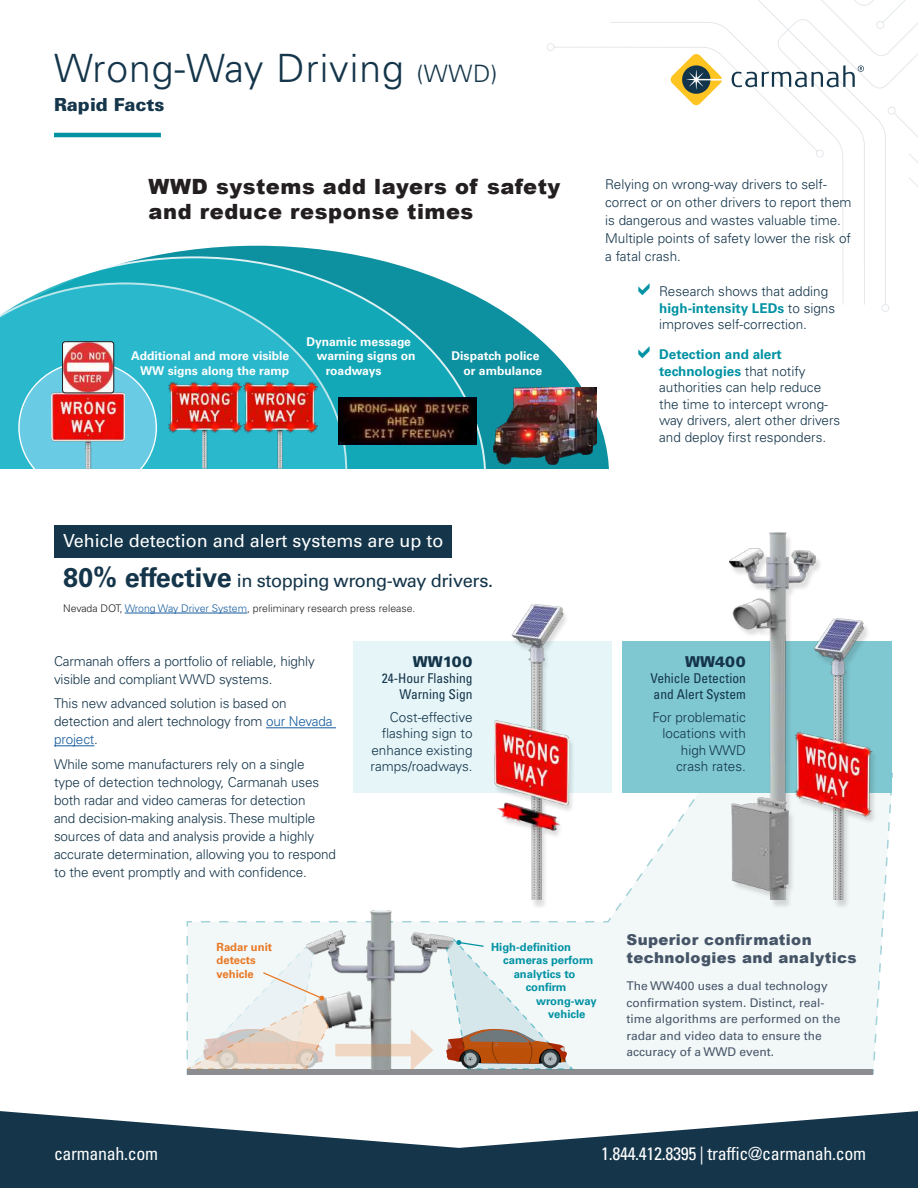
<style>
.page{position:relative;width:918px;height:1188px;background:#fff}
.page>*{position:absolute;margin:0;border:0;box-sizing:border-box;transform-origin:0 0}
.t1{font:300 39px "Univers LT Std";letter-spacing:.025em;color:#14354a}
.t2{font:900 21px/25.2px "Arial";letter-spacing:.025em;color:#231f20}
.t3{font:18.15px "Univers LT Std";letter-spacing:-.025em;color:#14354a}
.t4{font:condensed 18px "Univers LT Std";letter-spacing:-.02em;color:#fff}
.t5{font:18px "Univers LT Std";color:#fff}
.t6{font:900 18px "Univers LT Std";color:#14354a}
.t7{font:900 15px/18px "Arial";letter-spacing:.025em;color:#455567}
.t8{font:900 15px "Univers LT Std";color:#14354a}
.t9{font:300 13.5px/18px "Univers LT Std";letter-spacing:-.01em;color:#14354a}
.t10{font:condensed 13.5px/16.2px "Univers LT Std";color:#14354a;text-align:right}
.t11{font:700 12.15px/14.5px "Univers LT Std";color:#fff;text-align:right}
.t12{font:12px/16.5px "Univers LT Std";color:#455567}
.t13{font:700 11.25px "Univers LT Std";color:#0092a3}
.t14{font:700 11.25px/13.5px "Univers LT Std";color:#e87924}
.t15{font:300 10.5px "Univers LT Std";color:#231f20}
.s1{font-size:24px}
.s2{font-weight:700;color:#0092a3}
.s3{font-weight:700;font-size:27px}
.s4{color:#175d9e}
</style>
<div class="page">
<svg style="left:547px;top:0;width:371px;height:312px"></svg>
<svg style="left:671px;top:54px;width:51px;height:51px"></svg>
<svg style="left:732px;top:65px;width:132px;height:22px"></svg>
<svg style="left:186px;top:772px;width:707px;height:303px"></svg>
<div style="left:353px;top:641px;width:259px;height:152px;background:#e5f5f8"></div>
<div style="left:622px;top:641px;width:270px;height:152px;background:#7fc8d1"></div>
<hr style="left:54px;top:133px;width:107px;height:4px;background:#0092a3">
<div style="left:54px;top:525px;width:397px;height:33px;background:#14354a"></div>
<hr style="left:125px;top:613px;width:122px;height:1px;background:#175d9e">
<svg style="left:153px;top:244px;width:458px;height:225px"></svg>
<svg style="left:64px;top:256px;width:422px;height:213px;background:#2faab8"></svg>
<svg style="left:0;top:282px;width:347px;height:187px;background:#2db6c8"></svg>
<img style="left:168px;top:377px;width:150px;height:92px">
<img style="left:493px;top:388px;width:104px;height:76px">
<svg style="left:18px;top:361px;width:139px;height:108px;background:#5dc7dd"></svg>
<img style="left:52px;top:393px;width:73px;height:76px">
<img style="left:64px;top:343px;width:50px;height:50px">
<div style="left:62px;top:341px;width:52px;height:52px;border:1px solid #231f20;border-radius:3px"></div>
<img style="left:339px;top:397px;width:138px;height:48px">
<div style="left:494px;top:606px;width:81px;height:303px;background:#231f20;opacity:.15"></div>
<img style="left:494px;top:604px;width:74px;height:296px">
<div style="left:729px;top:534px;width:94px;height:376px;background:#231f20;opacity:.15"></div>
<img style="left:730px;top:533px;width:86px;height:367px">
<div style="left:795px;top:621px;width:84px;height:288px;background:#231f20;opacity:.15"></div>
<img style="left:795px;top:619px;width:78px;height:281px">
<hr style="left:266px;top:727px;width:70px;height:1px;background:#175d9e">
<hr style="left:54px;top:745px;width:40px;height:1px;background:#175d9e">
<div style="left:188px;top:1069px;width:685px;height:6px;background:#8b8d90"></div>
<img style="left:306px;top:911px;width:148px;height:25px">
<svg style="left:186px;top:936px;width:678px;height:138px"></svg>
<svg style="left:0;top:1111px;width:918px;height:77px;fill:#14354a"></svg>
<svg style="left:639px;top:283px;width:11px;height:12px"></svg>
<h1 class="t1" style="left:54px;top:45px;width:445px">Wrong-Way Driving <span class="s1">(WWD)</span></h1>
<h3 class="t6" style="left:54px;top:93px;width:112px">Rapid Facts</h3>
<h2 class="t2" style="left:149px;top:173px;width:413px">WWD systems add layers of safety and reduce response times</h2>
<p class="t9" style="left:605px;top:175px;width:248px">Relying on wrong-way drivers to self&shy;correct or on other drivers to report them is dangerous and wastes valuable time.<br>Multiple points of safety lower the risk of a fatal crash.</p>
<p class="t11" style="left:131px;top:349px;width:160px">Additional and more visible<br>WW signs along the ramp</p>
<p class="t11" style="left:306px;top:334px;width:106px">Dynamic message</p>
<p class="t11" style="left:317px;top:349px;width:100px">warning signs on</p>
<p class="t11" style="left:326px;top:363px;width:57px">roadways</p>
<p class="t11" style="left:452px;top:349px;width:92px">Dispatch police or ambulance</p>
<p class="t9" style="left:659px;top:283px;width:178px;line-height:16.5px">Research shows that adding <span class="s2">high-intensity LEDs</span> to signs improves self-correction.</p>
<p class="t9" style="left:659px;top:346px;width:183px;line-height:16.5px"><span class="s2">Detection and alert technologies</span> that notify authorities can help reduce the time to intercept wrong&shy;way drivers, alert other drivers and deploy first responders.</p>
<h3 class="t5" style="left:63px;top:530px;width:382px">Vehicle detection and alert systems are up to</h3>
<h3 class="t3" style="left:63px;top:570px;width:432px"><span class="s3">80% effective</span> in stopping wrong-way drivers.</h3>
<p class="t15" style="left:63px;top:602px;width:354px">Nevada DOT, <span class="s4">Wrong Way Driver System</span>, preliminary research press release.</p>
<p class="t9" style="left:54px;top:652px;width:262px">Carmanah offers a portfolio of reliable, highly visible and compliant WWD systems.</p>
<p class="t9" style="left:54px;top:695px;width:280px">This new advanced solution is based on detection and alert technology from <span class="s4">our Nevada project</span>.</p>
<p class="t9" style="left:54px;top:755px;width:284px">While some manufacturers rely on a single<br>type of detection technology, Carmanah uses both radar and video cameras for detection<br>and decision-making analysis. These multiple sources of data and analysis provide a highly accurate determination, allowing you to respond to the event promptly and with confidence.</p>
<p class="t8" style="left:413px;top:652px;width:61px">WW100</p>
<p class="t10" style="left:382px;top:670px;width:92px">24-Hour Flashing<br>Warning Sign</p>
<p class="t9" style="left:371px;top:709px;width:103px;line-height:16.2px;text-align:right">Cost-effective flashing sign to enhance existing ramps/roadways.</p>
<p class="t14" style="left:217px;top:940px;width:57px">Radar unit detects vehicle</p>
<p class="t13" style="left:491px;top:940px;width:81px">High-definition</p>
<p class="t13" style="left:503px;top:954px;width:92px">cameras perform</p>
<p class="t13" style="left:514px;top:967px;width:63px">analytics to</p>
<p class="t13" style="left:526px;top:981px;width:42px">confirm</p>
<p class="t13" style="left:536px;top:994px;width:62px">wrong-way</p>
<p class="t13" style="left:548px;top:1008px;width:39px">vehicle</p>
<p class="t8" style="left:685px;top:652px;width:62px">WW400</p>
<p class="t10" style="left:650px;top:670px;width:97px;text-align:left">Vehicle Detection and Alert System</p>
<p class="t9" style="left:653px;top:709px;width:95px;line-height:16.2px;text-align:right">For problematic locations with high WWD crash rates.</p>
<p class="t7" style="left:627px;top:930px;width:232px">Superior confirmation technologies and analytics</p>
<p class="t12" style="left:627px;top:978px;width:216px">The WW400 uses a dual technology confirmation system. Distinct, real&shy;time algorithms are performed on the radar and video data to ensure the accuracy of a WWD event.</p>
<h3 class="t4" style="left:54px;top:1143px;width:106px">carmanah.com</h3>
<h3 class="t4" style="left:601px;top:1143px;width:266px">1.844.412.8395 | traffic@carmanah.com</h3>
</div>
